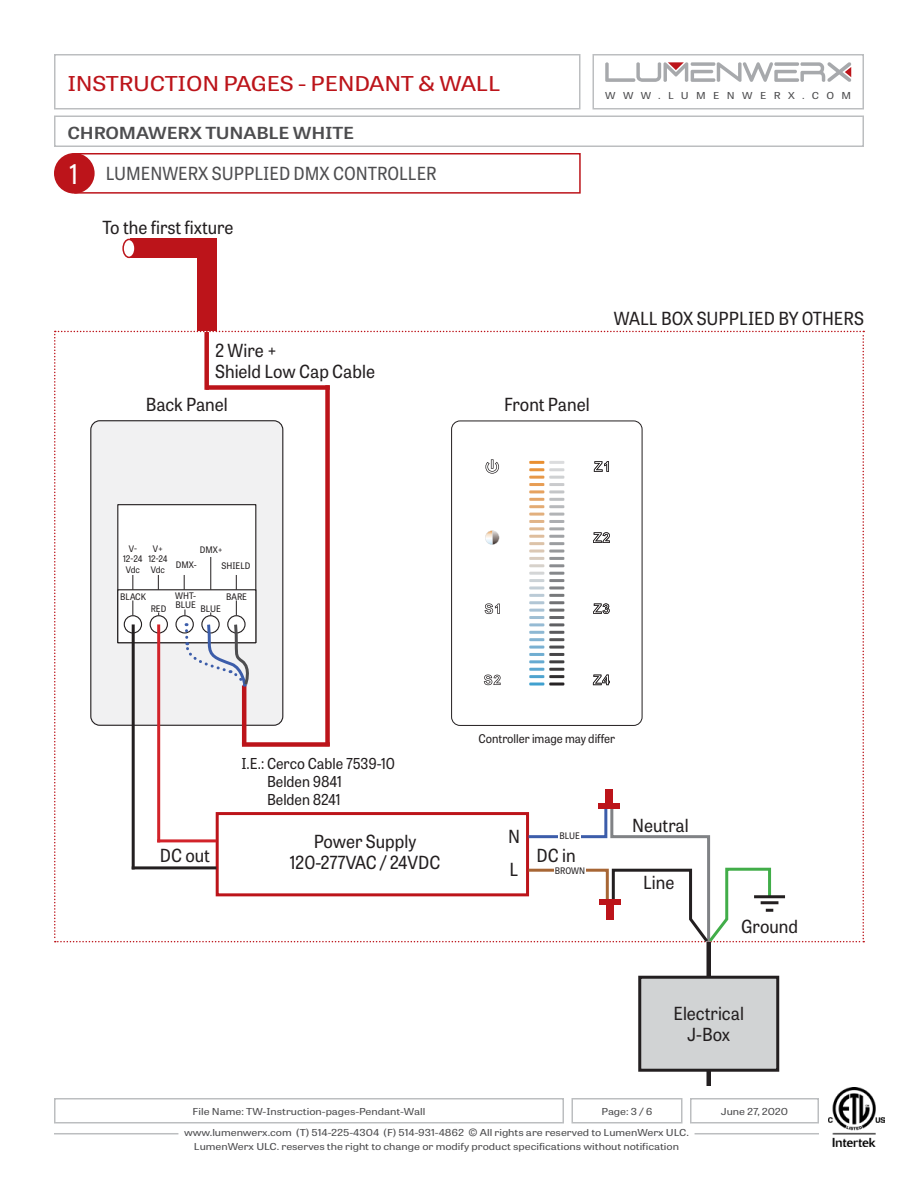
<style>
.page{position:relative;width:918px;height:1188px;background:#fff}
.page>*{position:absolute;margin:0;border:0;box-sizing:border-box;transform-origin:0 0}
.t1{font:27px "Tablet Gothic";color:#fff;scale:.95 1}
.t2{font:20.4px "Tablet Gothic";letter-spacing:-.01em;color:#bc141a;scale:1.18 1}
.t3{font:18px/21px "Tablet Gothic";color:#231f20;text-align:center;scale:.95 1}
.t4{font:18px "Tablet Gothic";color:#4d4d4f;scale:.95 1}
.t5{font:600 16.65px "Tablet Gothic";letter-spacing:-.01em;color:#4d4d4f;scale:1.18 1}
.t6{font:15px/18px "Tablet Gothic";color:#231f20;scale:.95 1}
.t7{font:12px "Tablet Gothic";color:#231f20;scale:.95 1}
.t8{font:9.6px/13.5px "Tablet Gothic";color:#4d4d4f;text-align:center;scale:1.18 1}
.t9{font:9.6px "Tablet Gothic";letter-spacing:.66em;color:#4d4d4f;scale:1.18 1}
.t10{font:9px/10.8px "Tablet Gothic";color:#231f20;text-align:center;scale:.95 1}
.s1{font-size:11.25px}
</style>
<div class="page">
<img style="left:828px;top:1087px;width:57px;height:60px">
<div style="left:54px;top:54px;width:526px;height:56px;border:2px solid #bcbec0"></div>
<div style="left:592px;top:54px;width:272px;height:56px;border:2px solid #bcbec0"></div>
<hr style="left:54px;top:1133px;width:124px;height:1px;background:#bcbec0">
<hr style="left:695px;top:1133px;width:124px;height:1px;background:#bcbec0">
<div style="left:54px;top:1098px;width:510px;height:26px;border:2px solid #bcbec0"></div>
<div style="left:690px;top:1098px;width:129px;height:26px;border:2px solid #bcbec0"></div>
<div style="left:572px;top:1098px;width:110px;height:26px;border:2px solid #bcbec0"></div>
<div style="left:54px;top:116px;width:810px;height:31px;border:2px solid #bcbec0"></div>
<svg style="left:605px;top:62px;width:246px;height:20px"></svg>
<div style="left:706px;top:942px;width:5px;height:62px;background:#231f20"></div>
<div style="left:706px;top:1067px;width:5px;height:19px;background:#231f20"></div>
<div style="left:74px;top:153px;width:507px;height:41px;border:2px solid #bc141a"></div>
<div style="left:130px;top:239px;width:78px;height:19px;background:#bc141a"></div>
<div style="left:197px;top:239px;width:19px;height:92px;background:#bc141a"></div>
<div style="left:123px;top:239px;width:12px;height:18px;background:#fff;border-radius:50%"></div>
<div style="left:122px;top:239px;width:14px;height:19px;border:2px solid #bc141a;border-radius:50%"></div>
<div style="left:55px;top:154px;width:39px;height:39px;background:#bc141a;border-radius:50%"></div>
<div style="left:54px;top:153px;width:41px;height:41px;border:2px solid #bc141a;border-radius:50%"></div>
<div style="left:640px;top:977px;width:138px;height:93px;background:#d1d3d4"></div>
<div style="left:638px;top:976px;width:141px;height:96px;border:3px solid #231f20"></div>
<svg style="left:54px;top:331px;width:810px;height:614px"></svg>
<h2 class="t2" style="left:68px;top:69px;width:368px">INSTRUCTION PAGES - PENDANT &amp; WALL</h2>
<h3 class="t5" style="left:68px;top:121px;width:244px">CHROMAWERX TUNABLE WHITE</h3>
<h1 class="t1" style="left:69px;top:155px;width:11px">1</h1>
<h3 class="t4" style="left:106px;top:161px;width:350px">LUMENWERX SUPPLIED DMX CONTROLLER</h3>
<h3 class="t3" style="left:102px;top:216px;width:140px">To the first fixture</h3>
<p class="t9" style="left:605px;top:89px;width:210px">WWW.LUMENWERX.COM</p>
<h3 class="t3" style="left:215px;top:339px;width:170px;text-align:left">2 Wire +<br>Shield Low Cap Cable</h3>
<h3 class="t3" style="left:146px;top:393px;width:88px">Back Panel</h3>
<h3 class="t3" style="left:614px;top:307px;width:265px">WALL BOX SUPPLIED BY OTHERS</h3>
<h3 class="t3" style="left:504px;top:393px;width:92px">Front Panel</h3>
<p class="t10" style="left:123px;top:542px;width:22px">V-<br>12-24<br>Vdc</p>
<p class="t10" style="left:148px;top:542px;width:22px">V+<br>12-24<br>Vdc</p>
<p class="t10" style="left:222px;top:541px;width:32px;line-height:16.4px;text-align:left;text-indent:-22px">DMX+<br>SHIELD</p>
<p class="t10" style="left:176px;top:559px;width:23px">DMX-</p>
<p class="t10" style="left:120px;top:591px;width:29px">BLACK</p>
<p class="t10" style="left:151px;top:603px;width:18px">RED</p>
<p class="t10" style="left:175px;top:590px;width:24px">WHT-</p>
<p class="t10" style="left:226px;top:591px;width:23px">BARE</p>
<p class="t10" style="left:176px;top:599px;width:23px">BLUE</p>
<p class="t10" style="left:201px;top:603px;width:23px">BLUE</p>
<h3 class="t6" style="left:267px;top:754px;width:136px;text-indent:-26px">I.E.: Cerco Cable 7539-10<br>Belden 9841<br>Belden 8241</h3>
<p class="t7" style="left:479px;top:730px;width:145px">Controller image may differ</p>
<h3 class="t3" style="left:508px;top:819px;width:14px;line-height:33px;text-align:left">N<br>L</h3>
<p class="t10" style="left:560px;top:830px;width:23px">BLUE</p>
<p class="t10" style="left:555px;top:865px;width:33px">BROWN</p>
<h3 class="t3" style="left:290px;top:830px;width:160px">Power Supply<br>120-277VAC / 24VDC</h3>
<h3 class="t3" style="left:160px;top:845px;width:54px">DC out</h3>
<h3 class="t3" style="left:537px;top:845px;width:43px">DC in</h3>
<h3 class="t3" style="left:632px;top:815px;width:61px">Neutral</h3>
<h3 class="t3" style="left:643px;top:871px;width:34px">Line</h3>
<h3 class="t3" style="left:741px;top:915px;width:61px">Ground</h3>
<h3 class="t3" style="left:674px;top:1002px;width:76px">Electrical<br>J-Box</h3>
<p class="t8" style="left:193px;top:1104px;width:199px">File Name: TW-Instruction-pages-Pendant-Wall</p>
<p class="t8" style="left:602px;top:1104px;width:45px">Page: 3 / 6</p>
<p class="t8" style="left:721px;top:1104px;width:59px">June 27, 2020</p>
<p class="t8" style="left:184px;top:1126px;width:429px">www.lumenwerx.com (T) 514-225-4304 (F) 514-931-4862 <span class="s1">©</span> All rights are reserved to LumenWerx ULC.<br>LumenWerx ULC. reserves the right to change or modify product specifications without notification</p>
</div>
